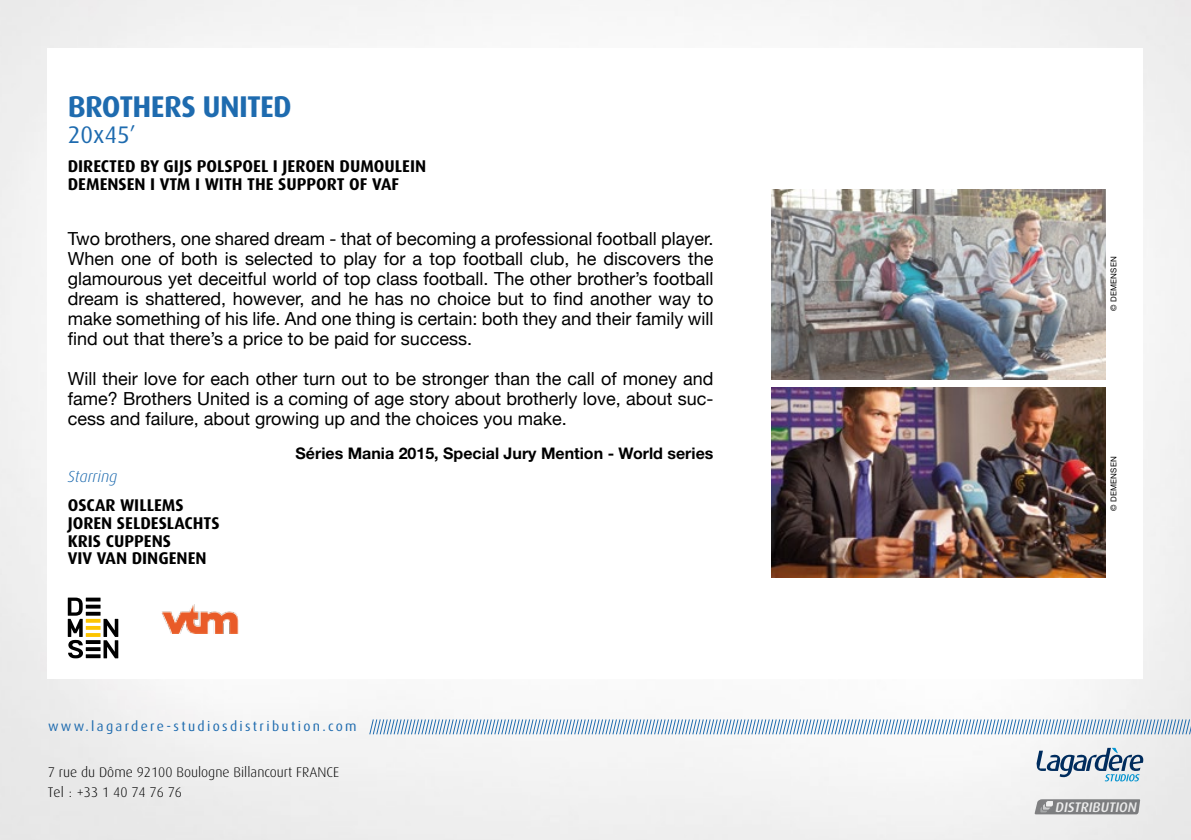
<style>
.page{position:relative;width:1191px;height:840px;background:#fff}
.page>*{position:absolute;margin:0;border:0;box-sizing:border-box;transform-origin:0 0}
.t1{font:700 30px "Dax";letter-spacing:-.02em;color:#1e6baf}
.t2{font:24px "Dax";color:#1e6baf}
.t3{font:18px/20px "Helvetica Neue";color:#000;text-align:justify}
.t4{font:700 17px/17.6px "Dax";color:#000}
.t5{font:700 16px "Helvetica Neue";color:#000}
.t6{font:italic 300 16px "Dax";color:#1e6baf}
.t7{font:300 14px/20.6px "Dax";color:#000}
.t8{font:italic 500 13.8px "Dax";color:#fff}
.t9{font:13.6px "Dax";letter-spacing:.17em;color:#1e6baf}
.t10{font:8px "Helvetica Neue";letter-spacing:.025em;color:#000}
.s1{font-size:22.6px}
</style>
<div class="page">
<svg style="left:1034px;top:798px;width:106px;height:15px"></svg>
<svg style="left:1035px;top:747px;width:108px;height:34px"></svg>
<img style="left:771px;top:387px;width:335px;height:190px">
<img style="left:771px;top:189px;width:335px;height:190px">
<svg style="left:86px;top:597px;width:15px;height:4px"></svg>
<svg style="left:68px;top:597px;width:15px;height:61px"></svg>
<svg style="left:86px;top:604px;width:15px;height:4px"></svg>
<svg style="left:86px;top:611px;width:15px;height:4px"></svg>
<svg style="left:86px;top:618px;width:15px;height:4px"></svg>
<svg style="left:86px;top:625px;width:15px;height:4px"></svg>
<svg style="left:86px;top:632px;width:15px;height:4px"></svg>
<svg style="left:86px;top:639px;width:15px;height:4px"></svg>
<svg style="left:86px;top:646px;width:15px;height:4px"></svg>
<hr style="left:86px;top:654px;width:15px;height:3px;background:#000">
<svg style="left:103px;top:618px;width:15px;height:40px"></svg>
<img style="left:161px;top:604px;width:77px;height:29px">
<svg style="left:369px;top:718px;width:822px;height:16px"></svg>
<h1 class="t1" style="left:68px;top:90px;width:225px">BROTHERS UNITED</h1>
<h2 class="t2" style="left:68px;top:122px;width:70px">20x45<span class="s1">’</span></h2>
<p class="t4" style="left:68px;top:157px;width:360px">DIRECTED BY GIJS POLSPOEL I JEROEN DUMOULEIN<br>DEMENSEN I VTM I WITH THE SUPPORT OF VAF</p>
<p class="t3" style="left:68px;top:229px;width:647px">Two brothers, one shared dream - that of becoming a professional football player.<br>When one of both is selected to play for a top football club, he discovers the glamourous yet deceitful world of top class football. The other brother’s football dream is shattered, however, and he has no choice but to find another way to make something of his life. And one thing is certain: both they and their family will find out that there’s a price to be paid for success.</p>
<p class="t3" style="left:68px;top:369px;width:647px">Will their love for each other turn out to be stronger than the call of money and fame? Brothers United is a coming of age story about brotherly love, about suc&shy;cess and failure, about growing up and the choices you make.</p>
<p class="t5" style="left:295px;top:443px;width:419px">Séries Mania 2015, Special Jury Mention - World series</p>
<p class="t6" style="left:68px;top:467px;width:51px">Starring</p>
<p class="t4" style="left:68px;top:496px;width:153px">OSCAR WILLEMS<br>JOREN SELDESLACHTS<br>KRIS CUPPENS<br>VIV VAN DINGENEN</p>
<p class="t9" style="left:48px;top:718px;width:310px">www.lagardere-studiosdistribution.com</p>
<p class="t7" style="left:48px;top:761px;width:293px">7 rue du Dôme 92100 Boulogne Billancourt FRANCE<br>Tel : +33 1 40 74 76 76</p>
<p class="t10" style="left:1107px;top:311px;width:56px;rotate:-90deg">© DEMENSEN</p>
<p class="t10" style="left:1107px;top:511px;width:56px;rotate:-90deg">© DEMENSEN</p>
<p class="t8" style="left:1055px;top:798px;width:85px">DISTRIBUTION</p>
</div>
